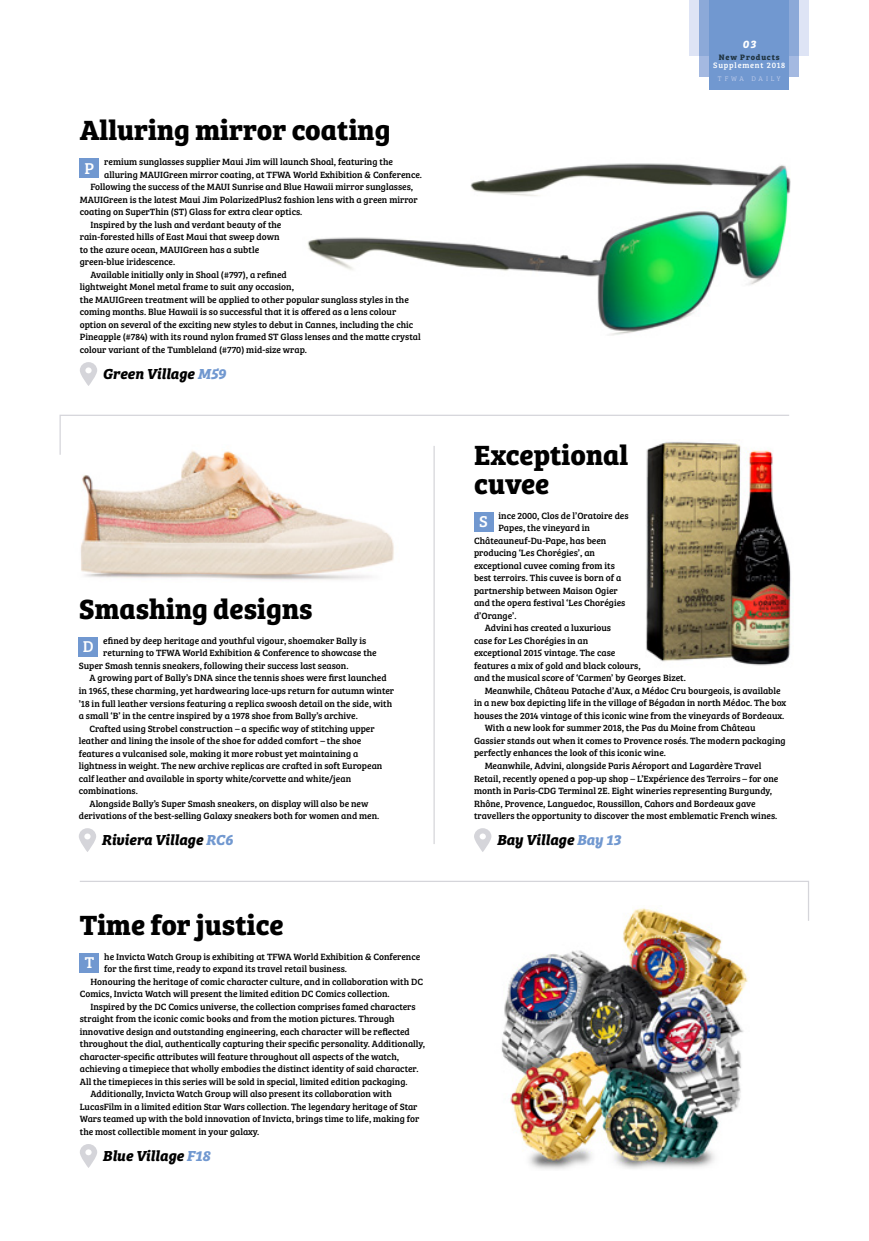
<style>
.page{position:relative;width:869px;height:1241px;background:#fff}
.page>*{position:absolute;margin:0;border:0;box-sizing:border-box;transform-origin:0 0}
.t1{font:700 28.75px/28.8px "Bree Serif";color:#000}
.t2{font:16.25px "Bree Serif";color:#fff}
.t3{font:italic 700 15px "Bree Serif";letter-spacing:-.005em;color:#000}
.t4{font:italic 700 11.25px "Bree Serif";color:#fff}
.t5{font:9.38px "Bree Serif";color:#000}
.t6{font:8.12px "Bree Serif";letter-spacing:.1em;color:#fff}
.t7{font:700 8.12px "Bree Serif";letter-spacing:.1em;color:#1f3340}
.t8{font:6.88px "Bree Serif Lt";letter-spacing:.42em;color:#bccae9}
.s1{color:#7198d0}
</style>
<div class="page">
<svg style="left:59px;top:414px;width:730px;height:42px"></svg>
<img style="left:501px;top:921px;width:247px;height:248px">
<div style="left:80px;top:952px;width:19px;height:20px;background:#7198d0"></div>
<svg style="left:80px;top:1144px;width:17px;height:23px"></svg>
<svg style="left:80px;top:880px;width:729px;height:41px"></svg>
<img style="left:73px;top:444px;width:326px;height:136px">
<div style="left:79px;top:637px;width:19px;height:19px;background:#7198d0"></div>
<svg style="left:79px;top:828px;width:17px;height:24px"></svg>
<hr style="left:433px;top:446px;width:1px;height:398px;background:#d5d5da">
<div style="left:474px;top:512px;width:19px;height:19px;background:#7198d0"></div>
<svg style="left:474px;top:828px;width:17px;height:24px"></svg>
<img style="left:644px;top:439px;width:147px;height:227px">
<img style="left:307px;top:163px;width:484px;height:173px">
<div style="left:80px;top:159px;width:19px;height:19px;background:#7198d0"></div>
<svg style="left:80px;top:362px;width:17px;height:24px"></svg>
<div style="left:689px;top:0;width:119px;height:56px;background:#dee4f5"></div>
<div style="left:699px;top:56px;width:99px;height:20px;background:#a4b9e1"></div>
<div style="left:699px;top:0;width:99px;height:56px;background:#8ca9d8"></div>
<div style="left:709px;top:0;width:79px;height:90px;background:#7198d0"></div>
<h1 class="t1" style="left:80px;top:114px;width:312px">Alluring mirror coating</h1>
<h2 class="t2" style="left:84px;top:156px;width:11px">P</h2>
<p class="t5" style="left:104px;top:155px;width:290px">remium sunglasses supplier Maui Jim will launch Shoal, featuring the</p>
<p class="t5" style="left:104px;top:168px;width:319px">alluring MAUIGreen mirror coating, at TFWA World Exhibition &amp; Conference.</p>
<p class="t5" style="left:90px;top:180px;width:324px">Following the success of the MAUI Sunrise and Blue Hawaii mirror sunglasses,</p>
<p class="t5" style="left:80px;top:193px;width:339px">MAUIGreen is the latest Maui Jim PolarizedPlus2 fashion lens with a green mirror</p>
<p class="t5" style="left:80px;top:205px;width:224px">coating on SuperThin (ST) Glass for extra clear optics.</p>
<p class="t5" style="left:90px;top:218px;width:192px">Inspired by the lush and verdant beauty of the</p>
<p class="t5" style="left:80px;top:230px;width:201px">rain-forested hills of East Maui that sweep down</p>
<p class="t5" style="left:80px;top:243px;width:181px">to the azure ocean, MAUIGreen has a subtle</p>
<p class="t5" style="left:80px;top:255px;width:97px">green-blue iridescence.</p>
<p class="t5" style="left:90px;top:268px;width:198px">Available initially only in Shoal (#797), a refined</p>
<p class="t5" style="left:80px;top:280px;width:216px">lightweight Monel metal frame to suit any occasion,</p>
<p class="t5" style="left:80px;top:293px;width:330px">the MAUIGreen treatment will be applied to other popular sunglass styles in the</p>
<p class="t5" style="left:80px;top:305px;width:318px">coming months. Blue Hawaii is so successful that it is offered as a lens colour</p>
<p class="t5" style="left:80px;top:318px;width:335px">option on several of the exciting new styles to debut in Cannes, including the chic</p>
<p class="t5" style="left:80px;top:330px;width:342px">Pineapple (#784) with its round nylon framed ST Glass lenses and the matte crystal</p>
<p class="t5" style="left:80px;top:343px;width:229px">colour variant of the Tumbleland (#770) mid-size wrap.</p>
<h3 class="t3" style="left:102px;top:362px;width:125px">Green Village <span class="s1">M59</span></h3>
<h1 class="t1" style="left:79px;top:592px;width:235px">Smashing designs</h1>
<h2 class="t2" style="left:83px;top:634px;width:12px">D</h2>
<p class="t5" style="left:103px;top:633px;width:264px">efined by deep heritage and youthful vigour, shoemaker Bally is</p>
<p class="t5" style="left:103px;top:646px;width:275px">returning to TFWA World Exhibition &amp; Conference to showcase the</p>
<p class="t5" style="left:79px;top:658px;width:271px">Super Smash tennis sneakers, following their success last season.</p>
<p class="t5" style="left:89px;top:671px;width:298px">A growing part of Bally’s DNA since the tennis shoes were first launched</p>
<p class="t5" style="left:79px;top:683px;width:317px">in 1965, these charming, yet hardwearing lace-ups return for autumn winter</p>
<p class="t5" style="left:79px;top:696px;width:315px">’18 in full leather versions featuring a replica swoosh detail on the side, with</p>
<p class="t5" style="left:79px;top:708px;width:280px">a small ‘B’ in the centre inspired by a 1978 shoe from Bally’s archive.</p>
<p class="t5" style="left:89px;top:721px;width:286px">Crafted using Strobel construction – a specific way of stitching upper</p>
<p class="t5" style="left:79px;top:733px;width:284px">leather and lining the insole of the shoe for added comfort – the shoe</p>
<p class="t5" style="left:79px;top:746px;width:281px">features a vulcanised sole, making it more robust yet maintaining a</p>
<p class="t5" style="left:79px;top:758px;width:305px">lightness in weight. The new archive replicas are crafted in soft European</p>
<p class="t5" style="left:79px;top:771px;width:274px">calf leather and available in sporty white/corvette and white/jean</p>
<p class="t5" style="left:79px;top:783px;width:61px">combinations.</p>
<p class="t5" style="left:89px;top:796px;width:280px">Alongside Bally’s Super Smash sneakers, on display will also be new</p>
<p class="t5" style="left:79px;top:808px;width:302px">derivations of the best-selling Galaxy sneakers both for women and men.</p>
<h3 class="t3" style="left:101px;top:827px;width:133px">Riviera Village <span class="s1">RC6</span></h3>
<h1 class="t1" style="left:80px;top:908px;width:205px">Time for justice</h1>
<h2 class="t2" style="left:85px;top:950px;width:11px">T</h2>
<p class="t5" style="left:104px;top:949px;width:317px">he Invicta Watch Group is exhibiting at TFWA World Exhibition &amp; Conference</p>
<p class="t5" style="left:104px;top:961px;width:244px">for the first time, ready to expand its travel retail business.</p>
<p class="t5" style="left:90px;top:974px;width:334px">Honouring the heritage of comic character culture, and in collaboration with DC</p>
<p class="t5" style="left:80px;top:986px;width:311px">Comics, Invicta Watch will present the limited edition DC Comics collection.</p>
<p class="t5" style="left:90px;top:999px;width:326px">Inspired by the DC Comics universe, the collection comprises famed characters</p>
<p class="t5" style="left:80px;top:1011px;width:316px">straight from the iconic comic books and from the motion pictures. Through</p>
<p class="t5" style="left:80px;top:1024px;width:331px">innovative design and outstanding engineering, each character will be reflected</p>
<p class="t5" style="left:80px;top:1036px;width:347px">throughout the dial, authentically capturing their specific personality. Additionally,</p>
<p class="t5" style="left:80px;top:1049px;width:321px">character-specific attributes will feature throughout all aspects of the watch,</p>
<p class="t5" style="left:80px;top:1061px;width:340px">achieving a timepiece that wholly embodies the distinct identity of said character.</p>
<p class="t5" style="left:80px;top:1074px;width:329px">All the timepieces in this series will be sold in special, limited edition packaging.</p>
<p class="t5" style="left:90px;top:1086px;width:303px">Additionally, Invicta Watch Group will also present its collaboration with</p>
<p class="t5" style="left:80px;top:1099px;width:339px">LucasFilm in a limited edition Star Wars collection. The legendary heritage of Star</p>
<p class="t5" style="left:80px;top:1111px;width:341px">Wars teamed up with the bold innovation of Invicta, brings time to life, making for</p>
<p class="t5" style="left:80px;top:1124px;width:181px">the most collectible moment in your galaxy.</p>
<h3 class="t3" style="left:102px;top:1143px;width:109px">Blue Village <span class="s1">F18</span></h3>
<p class="t4" style="left:742px;top:35px;width:15px">03</p>
<p class="t8" style="left:717px;top:74px;width:64px">TFWA DAILY</p>
<p class="t7" style="left:718px;top:51px;width:62px">New Products</p>
<p class="t6" style="left:713px;top:59px;width:73px">Supplement 2018</p>
<h1 class="t1" style="left:474px;top:439px;width:156px">Exceptional cuvee</h1>
<h2 class="t2" style="left:479px;top:509px;width:10px">S</h2>
<p class="t5" style="left:498px;top:508px;width:131px">ince 2000, Clos de l’Oratoire des</p>
<p class="t5" style="left:498px;top:521px;width:93px">Papes, the vineyard in</p>
<p class="t5" style="left:474px;top:533px;width:134px">Châteauneuf-Du-Pape, has been</p>
<p class="t5" style="left:474px;top:546px;width:122px">producing ‘Les Chorégies’, an</p>
<p class="t5" style="left:474px;top:558px;width:142px">exceptional cuvee coming from its</p>
<p class="t5" style="left:474px;top:571px;width:149px">best terroirs. This cuvee is born of a</p>
<p class="t5" style="left:474px;top:583px;width:145px">partnership between Maison Ogier</p>
<p class="t5" style="left:474px;top:596px;width:153px">and the opera festival ‘Les Chorégies</p>
<p class="t5" style="left:474px;top:608px;width:44px">d’Orange’.</p>
<p class="t5" style="left:484px;top:621px;width:128px">Advini has created a luxurious</p>
<p class="t5" style="left:474px;top:633px;width:116px">case for Les Chorégies in an</p>
<p class="t5" style="left:474px;top:646px;width:143px">exceptional 2015 vintage. The case</p>
<p class="t5" style="left:474px;top:658px;width:168px">features a mix of gold and black colours,</p>
<p class="t5" style="left:474px;top:671px;width:213px">and the musical score of ‘Carmen’ by Georges Bizet.</p>
<p class="t5" style="left:484px;top:683px;width:297px">Meanwhile, Château Patache d’Aux, a Médoc Cru bourgeois, is available</p>
<p class="t5" style="left:474px;top:696px;width:313px">in a new box depicting life in the village of Bégadan in north Médoc. The box</p>
<p class="t5" style="left:474px;top:708px;width:312px">houses the 2014 vintage of this iconic wine from the vineyards of Bordeaux.</p>
<p class="t5" style="left:484px;top:721px;width:272px">With a new look for summer 2018, the Pas du Moine from Château</p>
<p class="t5" style="left:474px;top:733px;width:313px">Gassier stands out when it comes to Provence rosés. The modern packaging</p>
<p class="t5" style="left:474px;top:746px;width:193px">perfectly enhances the look of this iconic wine.</p>
<p class="t5" style="left:484px;top:758px;width:278px">Meanwhile, Advini, alongside Paris Aéroport and Lagardère Travel</p>
<p class="t5" style="left:474px;top:771px;width:306px">Retail, recently opened a pop-up shop – L’Expérience des Terroirs – for one</p>
<p class="t5" style="left:474px;top:783px;width:299px">month in Paris-CDG Terminal 2E. Eight wineries representing Burgundy,</p>
<p class="t5" style="left:474px;top:796px;width:283px">Rhône, Provence, Languedoc, Roussillon, Cahors and Bordeaux gave</p>
<p class="t5" style="left:474px;top:808px;width:304px">travellers the opportunity to discover the most emblematic French wines.</p>
<h3 class="t3" style="left:496px;top:827px;width:125px">Bay Village <span class="s1">Bay 13</span></h3>
</div>
